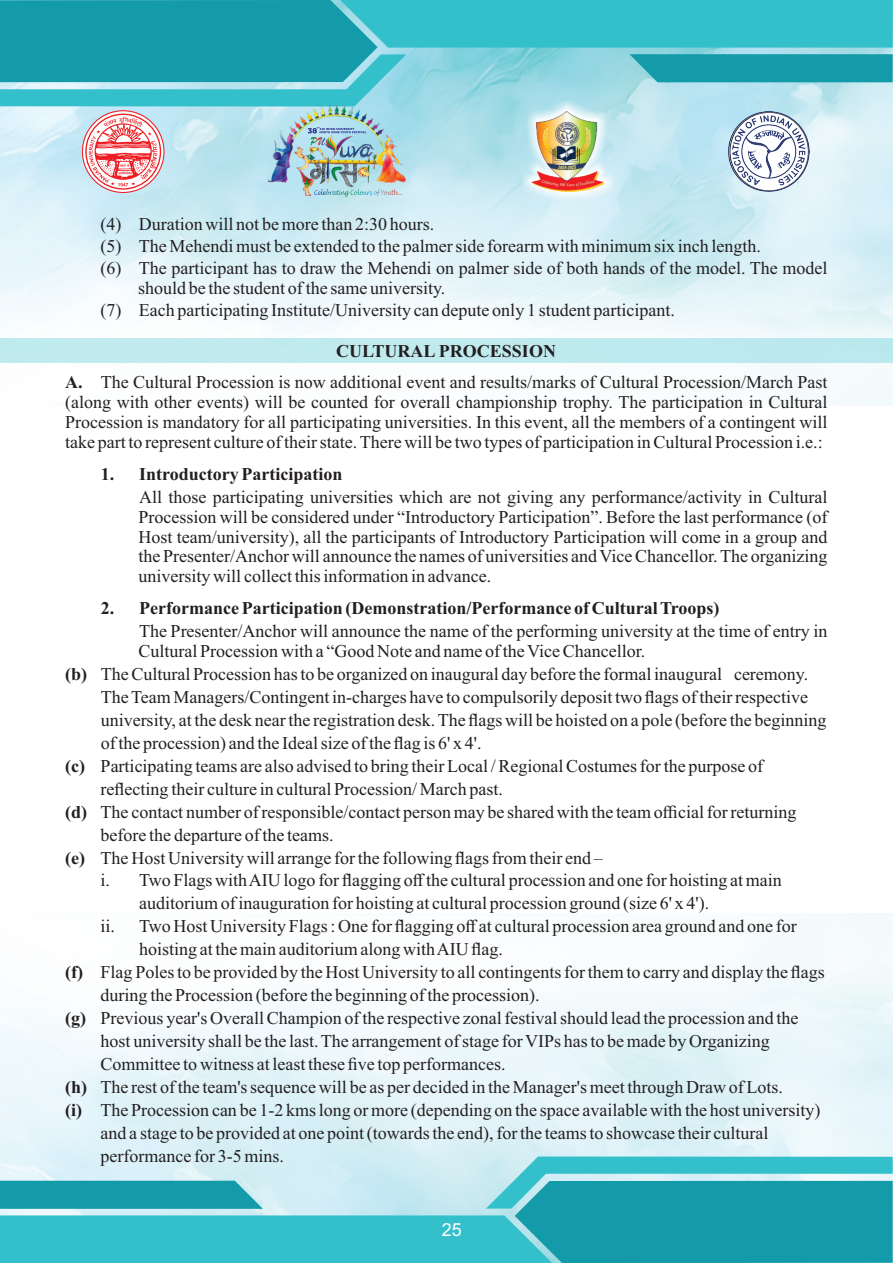
<style>
.page{position:relative;width:893px;height:1263px;background:#fff}
.page>*{position:absolute;margin:0;border:0;box-sizing:border-box;transform-origin:0 0}
.t1{font:18px/20px "Times New Roman";color:#231f20}
.t2{font:700 18px "Times New Roman";color:#231f20}
.t3{font:18px "Arial";color:#fff}
.s1{font-weight:700}
</style>
<div class="page">
<img style="left:0;top:107px;width:893px;height:298px">
<svg style="left:0;top:0;width:893px;height:107px;background:#47b9c5"></svg>
<svg style="left:0;top:1156px;width:893px;height:107px;background:#54bec9"></svg>
<div style="left:0;top:338px;width:893px;height:25px;background:#c0eaee"></div>
<svg style="left:83px;top:111px;width:80px;height:81px"></svg>
<div style="left:85px;top:114px;width:76px;height:76px;border:1px solid #ee1d23;border-radius:50%"></div>
<svg style="left:89px;top:117px;width:68px;height:69px"></svg>
<img style="left:729px;top:111px;width:80px;height:81px">
<svg style="left:521px;top:101px;width:94px;height:101px;background:#c5e7f0"></svg>
<img style="left:532px;top:112px;width:72px;height:79px">
<img style="left:268px;top:106px;width:137px;height:89px">
<svg style="left:308px;top:127px;width:58px;height:19px"></svg>
<p class="t1" style="left:100px;top:215px;width:728px;line-height:21.9px">(4) Duration will not be more than 2:30 hours.<br>(5) The Mehendi must be extended to the palmer side forearm with minimum six inch length.<br>(6) The participant has to draw the Mehendi on palmer side of both hands of the model. The model</p>
<p class="t1" style="left:100px;top:279px;width:576px;line-height:21.9px;text-indent:38px">should be the student of the same university.<br>(7) Each participating Institute/University can depute only 1 student participant.</p>
<p class="t1" style="left:65px;top:337px;width:764px;line-height:31.3px;text-align:center"><span class="s1">CULTURAL PROCESSION<br>A.</span> The Cultural Procession is now additional event and results/marks of Cultural Procession/March Past</p>
<p class="t1" style="left:65px;top:394px;width:764px;text-align:justify">(along with other events) will be counted for overall championship trophy. The participation in Cultural Procession is mandatory for all participating universities. In this event, all the members of a contingent will take part to represent culture of their state. There will be two types of participation in Cultural Procession i.e.:</p>
<p class="t2" style="left:101px;top:467px;width:243px">1. Introductory Participation</p>
<p class="t1" style="left:139px;top:488px;width:690px;text-align:justify">All those participating universities which are not giving any performance/activity in Cultural Procession will be considered under “Introductory Participation”. Before the last performance (of Host team/university), all the participants of Introductory Participation will come in a group and the Presenter/Anchor will announce the names of universities and Vice Chancellor. The organizing university will collect this information in advance.</p>
<p class="t2" style="left:101px;top:602px;width:620px">2. Performance Participation (Demonstration/Performance of Cultural Troops)</p>
<p class="t1" style="left:139px;top:623px;width:690px">The Presenter/Anchor will announce the name of the performing university at the time of entry in<br>Cultural Procession with a “Good Note and name of the Vice Chancellor.</p>
<p class="t1" style="left:65px;top:666px;width:745px"><span class="s1">(b)</span> The Cultural Procession has to be organized on inaugural day before the formal inaugural ceremony.</p>
<p class="t1" style="left:101px;top:689px;width:709px">The Team Managers/Contingent in-charges have to compulsorily deposit two flags of their respective</p>
<p class="t1" style="left:101px;top:712px;width:727px">university, at the desk near the registration desk. The flags will be hoisted on a pole (before the beginning</p>
<p class="t1" style="left:101px;top:735px;width:382px">of the procession) and the Ideal size of the flag is 6' x 4'.</p>
<p class="t1" style="left:65px;top:757px;width:699px"><span class="s1">(c)</span> Participating teams are also advised to bring their Local / Regional Costumes for the purpose of</p>
<p class="t1" style="left:101px;top:780px;width:404px">reflecting their culture in cultural Procession/ March past.</p>
<p class="t1" style="left:65px;top:803px;width:733px"><span class="s1">(d)</span> The contact number of responsible/contact person may be shared with the team official for returning</p>
<p class="t1" style="left:101px;top:826px;width:234px">before the departure of the teams.</p>
<p class="t1" style="left:65px;top:849px;width:539px"><span class="s1">(e)</span> The Host University will arrange for the following flags from their end –</p>
<p class="t1" style="left:101px;top:872px;width:683px">i. Two Flags with AIU logo for flagging off the cultural procession and one for hoisting at main</p>
<p class="t1" style="left:139px;top:895px;width:572px">auditorium of inauguration for hoisting at cultural procession ground (size 6' x 4').</p>
<p class="t1" style="left:101px;top:918px;width:698px">ii. Two Host University Flags : One for flagging off at cultural procession area ground and one for</p>
<p class="t1" style="left:139px;top:941px;width:366px">hoisting at the main auditorium along with AIU flag.</p>
<p class="t1" style="left:65px;top:964px;width:761px"><span class="s1">(f)</span> Flag Poles to be provided by the Host University to all contingents for them to carry and display the flags</p>
<p class="t1" style="left:101px;top:987px;width:440px">during the Procession (before the beginning of the procession).</p>
<p class="t1" style="left:65px;top:1010px;width:735px"><span class="s1">(g)</span> Previous year's Overall Champion of the respective zonal festival should lead the procession and the</p>
<p class="t1" style="left:101px;top:1033px;width:671px">host university shall be the last. The arrangement of stage for VIPs has to be made by Organizing</p>
<p class="t1" style="left:101px;top:1055px;width:407px">Committee to witness at least these five top performances.</p>
<p class="t1" style="left:65px;top:1078px;width:719px"><span class="s1">(h)</span> The rest of the team's sequence will be as per decided in the Manager's meet through Draw of Lots.</p>
<p class="t1" style="left:65px;top:1101px;width:757px"><span class="s1">(i)</span> The Procession can be 1-2 kms long or more (depending on the space available with the host university)</p>
<p class="t1" style="left:101px;top:1124px;width:669px">and a stage to be provided at one point (towards the end), for the teams to showcase their cultural</p>
<p class="t1" style="left:101px;top:1147px;width:185px">performance for 3-5 mins.</p>
<p class="t3" style="left:442px;top:1223px;width:22px">25</p>
</div>
